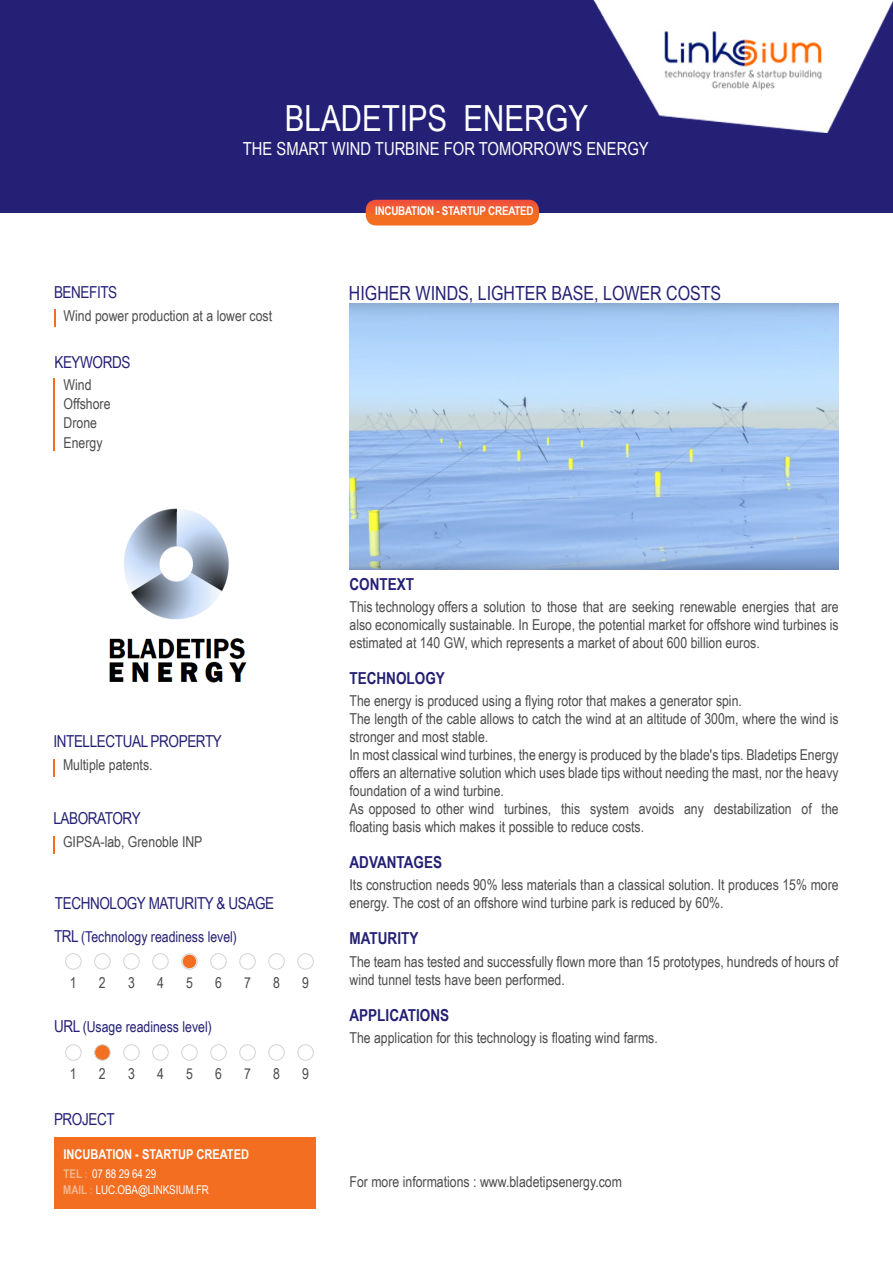
<style>
.page{position:relative;width:893px;height:1263px;background:#fff}
.page>*{position:absolute;margin:0;border:0;box-sizing:border-box;transform-origin:0 0}
.t1{font:36px "Arial Narrow";color:#fff}
.t2{font:19.5px "Arial Narrow";color:#242076}
.t3{font:18px "Arial Narrow";color:#fff}
.t4{font:16.5px "Arial Narrow";letter-spacing:-.025em;color:#242076}
.t5{font:700 16.5px "Arial Narrow";color:#242076}
.t6{font:15px/18px "Arial Narrow";color:#4b4c4d}
.t7{font:15px "Arial Narrow";color:#242076}
.t8{font:700 13.5px "Arial Narrow";color:#fff}
.t9{font:12px "Arial Narrow";letter-spacing:-.01em;color:#fff}
.t10{font:700 12px "Arial Narrow";letter-spacing:-.02em;color:#fff}
.s1{font-size:16.5px}
.s2{font-weight:700}
.s3{font-weight:700;color:#c7c8ca}
</style>
<div class="page">
<div style="left:0;top:0;width:893px;height:213px;background:#242076"></div>
<div style="left:65px;top:953px;width:17px;height:16px;border:1px solid #d1d2d4;border-radius:50%"></div>
<div style="left:123px;top:953px;width:17px;height:16px;border:1px solid #d1d2d4;border-radius:50%"></div>
<div style="left:239px;top:953px;width:17px;height:16px;border:1px solid #d1d2d4;border-radius:50%"></div>
<div style="left:94px;top:953px;width:17px;height:16px;border:1px solid #d1d2d4;border-radius:50%"></div>
<div style="left:210px;top:953px;width:17px;height:16px;border:1px solid #d1d2d4;border-radius:50%"></div>
<div style="left:152px;top:953px;width:17px;height:16px;border:1px solid #d1d2d4;border-radius:50%"></div>
<div style="left:268px;top:953px;width:17px;height:16px;border:1px solid #d1d2d4;border-radius:50%"></div>
<div style="left:297px;top:953px;width:17px;height:16px;border:1px solid #d1d2d4;border-radius:50%"></div>
<svg style="left:182px;top:954px;width:15px;height:15px"></svg>
<div style="left:181px;top:953px;width:17px;height:16px;border:1px solid #d1d2d4;border-radius:50%"></div>
<div style="left:183px;top:955px;width:12px;height:12px;background:#f36e21;border-radius:50%"></div>
<div style="left:183px;top:955px;width:13px;height:13px;border:2px solid #f36e21;border-radius:50%"></div>
<div style="left:65px;top:1044px;width:17px;height:16px;border:1px solid #d1d2d4;border-radius:50%"></div>
<div style="left:123px;top:1044px;width:17px;height:16px;border:1px solid #d1d2d4;border-radius:50%"></div>
<div style="left:239px;top:1044px;width:17px;height:16px;border:1px solid #d1d2d4;border-radius:50%"></div>
<div style="left:95px;top:1045px;width:15px;height:15px;background:#f36f22;border-radius:50%"></div>
<div style="left:94px;top:1044px;width:17px;height:16px;border:1px solid #d1d2d4;border-radius:50%"></div>
<div style="left:210px;top:1044px;width:17px;height:16px;border:1px solid #d1d2d4;border-radius:50%"></div>
<div style="left:152px;top:1044px;width:17px;height:16px;border:1px solid #d1d2d4;border-radius:50%"></div>
<div style="left:268px;top:1044px;width:17px;height:16px;border:1px solid #d1d2d4;border-radius:50%"></div>
<div style="left:297px;top:1044px;width:17px;height:16px;border:1px solid #d1d2d4;border-radius:50%"></div>
<div style="left:181px;top:1044px;width:17px;height:16px;border:1px solid #d1d2d4;border-radius:50%"></div>
<svg style="left:54px;top:310px;width:2px;height:17px"></svg>
<hr style="left:53px;top:378px;width:2px;height:73px;background:#f36e21">
<svg style="left:53px;top:759px;width:2px;height:17px"></svg>
<svg style="left:53px;top:836px;width:2px;height:17px"></svg>
<img style="left:594px;top:0;width:299px;height:133px">
<div style="left:154px;top:1046px;width:13px;height:13px;border:2px solid #fff;border-radius:50%"></div>
<svg style="left:366px;top:200px;width:173px;height:25px;background:#f0632d"></svg>
<div style="left:54px;top:1137px;width:261px;height:72px;background:#f36e21"></div>
<img style="left:109px;top:508px;width:138px;height:175px">
<img style="left:349px;top:303px;width:490px;height:267px">
<p class="t1" style="left:285px;top:92px;width:305px">BLADETIPS ENERGY</p>
<p class="t3" style="left:243px;top:135px;width:407px">THE SMART WIND TURBINE FOR TOMORROW'S ENERGY</p>
<p class="t4" style="left:54px;top:280px;width:65px">BENEFITS</p>
<p class="t6" style="left:64px;top:306px;width:210px">Wind power production at a lower cost</p>
<p class="t4" style="left:54px;top:350px;width:78px">KEYWORDS</p>
<p class="t6" style="left:64px;top:375px;width:30px">Wind</p>
<p class="t6" style="left:64px;top:394px;width:48px">Offshore</p>
<p class="t6" style="left:64px;top:414px;width:35px">Drone</p>
<p class="t6" style="left:64px;top:433px;width:40px">Energy</p>
<p class="t10" style="left:375px;top:202px;width:160px">INCUBATION - STARTUP CREATED</p>
<p class="t2" style="left:349px;top:279px;width:374px">HIGHER WINDS, LIGHTER BASE, LOWER COSTS</p>
<p class="t4" style="left:53px;top:729px;width:170px">INTELLECTUAL PROPERTY</p>
<p class="t6" style="left:63px;top:755px;width:91px">Multiple patents.</p>
<p class="t4" style="left:53px;top:806px;width:89px">LABORATORY</p>
<p class="t6" style="left:63px;top:832px;width:141px">GIPSA-lab, Grenoble INP</p>
<p class="t4" style="left:55px;top:891px;width:221px">TECHNOLOGY MATURITY &amp; USAGE</p>
<p class="t7" style="left:54px;top:925px;width:185px"><span class="s1">TRL</span> (Technology readiness level)</p>
<p class="t6" style="left:70px;top:973px;width:8px">1</p>
<p class="t6" style="left:99px;top:973px;width:8px">2</p>
<p class="t6" style="left:128px;top:973px;width:8px">3</p>
<p class="t6" style="left:157px;top:973px;width:8px">4</p>
<p class="t6" style="left:186px;top:973px;width:8px">5</p>
<p class="t6" style="left:215px;top:973px;width:8px">6</p>
<p class="t6" style="left:244px;top:973px;width:8px">7</p>
<p class="t6" style="left:273px;top:973px;width:8px">8</p>
<p class="t6" style="left:302px;top:973px;width:8px">9</p>
<p class="t7" style="left:54px;top:1016px;width:159px"><span class="s1">URL</span> (Usage readiness level)</p>
<p class="t6" style="left:70px;top:1064px;width:8px">1</p>
<p class="t6" style="left:99px;top:1064px;width:8px">2</p>
<p class="t6" style="left:128px;top:1064px;width:8px">3</p>
<p class="t6" style="left:157px;top:1064px;width:8px">4</p>
<p class="t6" style="left:186px;top:1064px;width:8px">5</p>
<p class="t6" style="left:215px;top:1064px;width:8px">6</p>
<p class="t6" style="left:244px;top:1064px;width:8px">7</p>
<p class="t6" style="left:273px;top:1064px;width:8px">8</p>
<p class="t6" style="left:302px;top:1064px;width:8px">9</p>
<p class="t4" style="left:54px;top:1107px;width:62px">PROJECT</p>
<p class="t8" style="left:64px;top:1144px;width:187px">INCUBATION - STARTUP CREATED</p>
<p class="t9" style="left:64px;top:1164px;width:94px"><span class="s2">TEL</span> <span class="s3">:</span> 07 88 29 64 29</p>
<p class="t9" style="left:63px;top:1181px;width:147px"><span class="s2">MAIL</span> <span class="s3">:</span> LUC.OBA@LINKSIUM.FR</p>
<p class="t5" style="left:349px;top:571px;width:66px">CONTEXT</p>
<p class="t6" style="left:349px;top:597px;width:491px;text-align:justify">This technology offers a solution to those that are seeking renewable energies that are also economically sustainable. In Europe, the potential market for offshore wind turbines is estimated at 140 GW, which represents a market of about 600 billion euros.</p>
<p class="t5" style="left:349px;top:665px;width:97px">TECHNOLOGY</p>
<p class="t6" style="left:349px;top:691px;width:394px">The energy is produced using a flying rotor that makes a generator spin.</p>
<p class="t6" style="left:349px;top:709px;width:491px">The length of the cable allows to catch the wind at an altitude of 300m, where the wind is stronger and most stable.</p>
<p class="t6" style="left:349px;top:745px;width:491px;text-align:justify">In most classical wind turbines, the energy is produced by the blade's tips. Bladetips Energy offers an alternative solution which uses blade tips without needing the mast, nor the heavy foundation of a wind turbine.</p>
<p class="t6" style="left:349px;top:799px;width:491px">As opposed to other wind turbines, this system avoids any destabilization of the floating basis which makes it possible to reduce costs.</p>
<p class="t5" style="left:349px;top:850px;width:94px">ADVANTAGES</p>
<p class="t6" style="left:349px;top:875px;width:491px">Its construction needs 90% less materials than a classical solution. It produces 15% more energy. The cost of an offshore wind turbine park is reduced by 60%.</p>
<p class="t5" style="left:349px;top:926px;width:70px">MATURITY</p>
<p class="t6" style="left:349px;top:952px;width:491px">The team has tested and successfully flown more than 15 prototypes, hundreds of hours of wind tunnel tests have been performed.</p>
<p class="t5" style="left:349px;top:1002px;width:101px">APPLICATIONS</p>
<p class="t6" style="left:349px;top:1028px;width:310px">The application for this technology is floating wind farms.</p>
<p class="t6" style="left:349px;top:1172px;width:274px">For more informations : www.bladetipsenergy.com</p>
</div>
